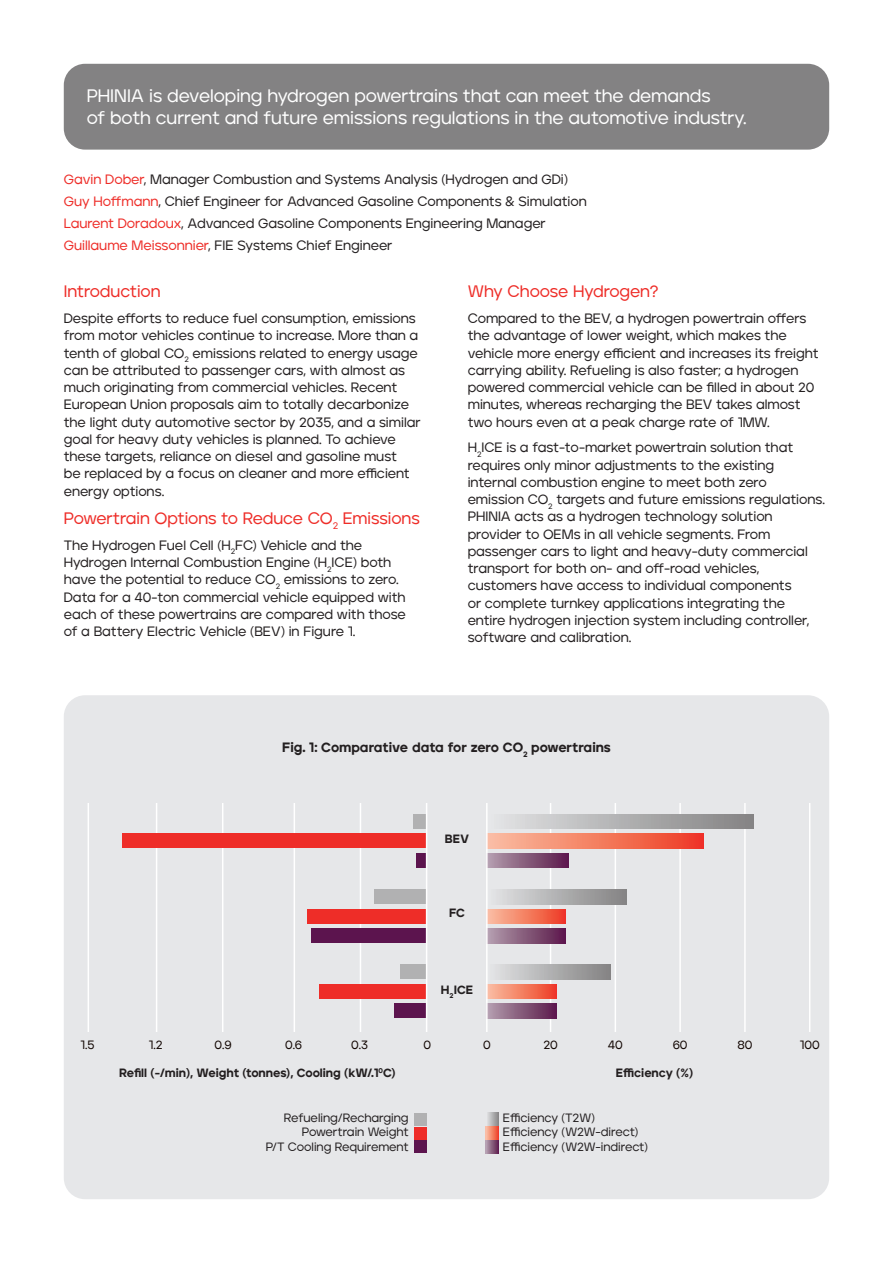
<style>
.page{position:relative;width:893px;height:1263px;background:#fff}
.page>*{position:absolute;margin:0;border:0;box-sizing:border-box;transform-origin:0 0}
.t1{font:500 18px/21.6px "Jeko";color:#fff}
.t2{font:500 16.5px "Jeko";letter-spacing:-.005em;color:#ee2d28}
.t3{font:500 13.5px/17.2px "Jeko";letter-spacing:-.005em;color:#231f20}
.t4{font:900 13.5px "Jeko";letter-spacing:-.01em;color:#231f20}
.t5{font:500 12px "Jeko";letter-spacing:-.005em;color:#231f20}
.t6{font:900 12px "Jeko";letter-spacing:-.005em;color:#231f20}
.t7{font:500 12px "Jeko";color:#110501}
.s1{color:#ee2d28}
</style>
<div class="page">
<div style="left:64px;top:695px;width:765px;height:504px;background:#e6e7e9;border-radius:21px"></div>
<div style="left:64px;top:64px;width:765px;height:86px;background:#838283;border-radius:21px"></div>
<div style="left:415px;top:1113px;width:12px;height:12px;background:#b1b1b2"></div>
<div style="left:415px;top:1127px;width:12px;height:12px;background:#ee2d28"></div>
<div style="left:415px;top:1140px;width:12px;height:13px;background:#5c144e"></div>
<svg style="left:486px;top:1113px;width:13px;height:40px"></svg>
<hr style="left:156px;top:803px;width:1px;height:229px;background:#fff">
<hr style="left:88px;top:803px;width:1px;height:229px;background:#fff">
<hr style="left:222px;top:803px;width:1px;height:229px;background:#fff">
<hr style="left:294px;top:803px;width:1px;height:229px;background:#fff">
<hr style="left:360px;top:803px;width:1px;height:229px;background:#fff">
<hr style="left:550px;top:803px;width:1px;height:229px;background:#fff">
<hr style="left:615px;top:803px;width:1px;height:229px;background:#fff">
<hr style="left:679px;top:803px;width:2px;height:229px;background:#fff">
<hr style="left:744px;top:803px;width:2px;height:229px;background:#fff">
<hr style="left:809px;top:803px;width:1px;height:229px;background:#fff">
<div style="left:413px;top:814px;width:14px;height:14px;background:#b1b1b2"></div>
<div style="left:375px;top:890px;width:52px;height:14px;background:#b1b1b2"></div>
<div style="left:401px;top:965px;width:26px;height:14px;background:#b1b1b2"></div>
<div style="left:122px;top:833px;width:305px;height:15px;background:#ee2d28"></div>
<div style="left:307px;top:909px;width:120px;height:15px;background:#ee2d28"></div>
<div style="left:319px;top:984px;width:108px;height:15px;background:#ee2d28"></div>
<div style="left:416px;top:853px;width:11px;height:14px;background:#5c144e"></div>
<div style="left:311px;top:929px;width:116px;height:14px;background:#5c144e"></div>
<div style="left:394px;top:1004px;width:33px;height:14px;background:#5c144e"></div>
<hr style="left:426px;top:803px;width:1px;height:229px;background:#fff">
<svg style="left:511px;top:814px;width:242px;height:14px"></svg>
<svg style="left:488px;top:833px;width:215px;height:15px"></svg>
<svg style="left:488px;top:853px;width:81px;height:14px"></svg>
<svg style="left:500px;top:890px;width:127px;height:14px"></svg>
<svg style="left:488px;top:909px;width:77px;height:15px"></svg>
<svg style="left:488px;top:929px;width:77px;height:14px"></svg>
<svg style="left:499px;top:965px;width:111px;height:14px"></svg>
<svg style="left:488px;top:984px;width:69px;height:15px"></svg>
<svg style="left:488px;top:1004px;width:69px;height:14px"></svg>
<hr style="left:486px;top:803px;width:2px;height:229px;background:#fff">
<p class="t1" style="left:87px;top:85px;width:661px">PHINIA is developing hydrogen powertrains that can meet the demands<br>of both current and future emissions regulations in the automotive industry.</p>
<p class="t3" style="left:64px;top:171px;width:506px"><span class="s1">Gavin Dober</span>, Manager Combustion and Systems Analysis (Hydrogen and GDi)</p>
<p class="t3" style="left:64px;top:193px;width:524px"><span class="s1">Guy Hoffmann</span>, Chief Engineer for Advanced Gasoline Components &amp; Simulation</p>
<p class="t3" style="left:64px;top:215px;width:483px"><span class="s1">Laurent Doradoux</span>, Advanced Gasoline Components Engineering Manager</p>
<p class="t3" style="left:64px;top:237px;width:330px"><span class="s1">Guillaume Meissonnier</span>, FIE Systems Chief Engineer</p>
<p class="t2" style="left:64px;top:282px;width:98px">Introduction</p>
<p class="t3" style="left:64px;top:310px;width:358px">Despite efforts to reduce fuel consumption, emissions from motor vehicles continue to increase. More than a tenth of global CO<sub>2</sub> emissions related to energy usage can be attributed to passenger cars, with almost as much originating from commercial vehicles. Recent European Union proposals aim to totally decarbonize the light duty automotive sector by 2035, and a similar goal for heavy duty vehicles is planned. To achieve these targets, reliance on diesel and gasoline must<br>be replaced by a focus on cleaner and more efficient energy options.</p>
<p class="t2" style="left:64px;top:508px;width:358px">Powertrain Options to Reduce CO<sub>2</sub> Emissions</p>
<p class="t3" style="left:64px;top:536px;width:344px">The Hydrogen Fuel Cell (H<sub>2</sub>FC) Vehicle and the Hydrogen Internal Combustion Engine (H<sub>2</sub>ICE) both have the potential to reduce CO<sub>2</sub> emissions to zero.<br>Data for a 40-ton commercial vehicle equipped with each of these powertrains are compared with those of a Battery Electric Vehicle (BEV) in Figure 1.</p>
<p class="t2" style="left:468px;top:282px;width:193px">Why Choose Hydrogen?</p>
<p class="t3" style="left:468px;top:310px;width:352px">Compared to the BEV, a hydrogen powertrain offers the advantage of lower weight, which makes the vehicle more energy efficient and increases its freight carrying ability. Refueling is also faster; a hydrogen powered commercial vehicle can be filled in about 20 minutes, whereas recharging the BEV takes almost two hours even at a peak charge rate of 1MW.</p>
<p class="t3" style="left:468px;top:439px;width:359px">H<sub>2</sub>ICE is a fast-to-market powertrain solution that requires only minor adjustments to the existing internal combustion engine to meet both zero emission CO<sub>2</sub> targets and future emissions regulations.<br>PHINIA acts as a hydrogen technology solution provider to OEMs in all vehicle segments. From passenger cars to light and heavy-duty commercial transport for both on- and off-road vehicles, customers have access to individual components<br>or complete turnkey applications integrating the entire hydrogen injection system including controller, software and calibration.</p>
<p class="t4" style="left:282px;top:739px;width:330px">Fig. 1: Comparative data for zero CO<sub>2</sub> powertrains</p>
<p class="t6" style="left:445px;top:831px;width:26px">BEV</p>
<p class="t6" style="left:449px;top:905px;width:17px">FC</p>
<p class="t6" style="left:441px;top:983px;width:34px">H<sub>2</sub>ICE</p>
<p class="t7" style="left:81px;top:1037px;width:15px">1.5</p>
<p class="t7" style="left:149px;top:1037px;width:15px">1.2</p>
<p class="t7" style="left:214px;top:1037px;width:19px">0.9</p>
<p class="t7" style="left:285px;top:1037px;width:18px">0.6</p>
<p class="t7" style="left:351px;top:1037px;width:18px">0.3</p>
<p class="t7" style="left:424px;top:1037px;width:9px">0</p>
<p class="t7" style="left:543px;top:1037px;width:16px">20</p>
<p class="t7" style="left:608px;top:1037px;width:17px">40</p>
<p class="t7" style="left:673px;top:1037px;width:16px">60</p>
<p class="t7" style="left:737px;top:1037px;width:17px">80</p>
<p class="t7" style="left:800px;top:1037px;width:21px">100</p>
<p class="t7" style="left:483px;top:1037px;width:9px">0</p>
<p class="t6" style="left:119px;top:1065px;width:278px">Refill (-/min), Weight (tonnes), Cooling (kW/.1<sup>0</sup>C)</p>
<p class="t6" style="left:616px;top:1065px;width:79px">Efficiency (%)</p>
<p class="t5" style="left:284px;top:1111px;width:126px">Refueling/Recharging</p>
<p class="t5" style="left:302px;top:1125px;width:108px">Powertrain Weight</p>
<p class="t5" style="left:266px;top:1139px;width:144px">P/T Cooling Requirement</p>
<p class="t5" style="left:503px;top:1111px;width:94px">Efficiency (T2W)</p>
<p class="t5" style="left:503px;top:1125px;width:137px">Efficiency (W2W-direct)</p>
<p class="t5" style="left:503px;top:1139px;width:147px">Efficiency (W2W-indirect)</p>
</div>
